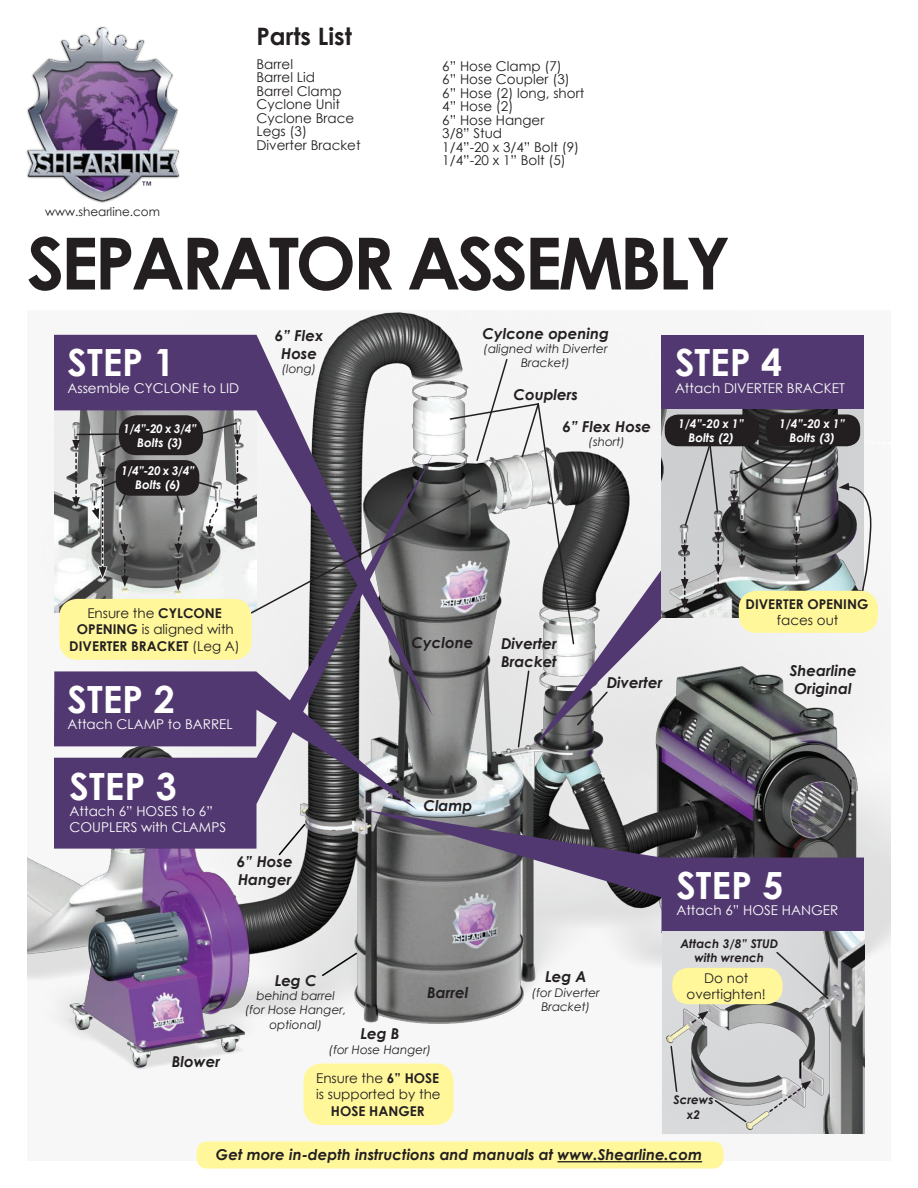
<style>
.page{position:relative;width:918px;height:1188px;background:#fff}
.page>*{position:absolute;margin:0;border:0;box-sizing:border-box;transform-origin:0 0}
.t1{font:700 72px "Century Gothic";letter-spacing:-.05em;color:#231f20}
.t2{font:700 37.5px "Century Gothic";color:#fff}
.t3{font:700 24px "Century Gothic";color:#231f20}
.t4{font:italic 700 15px/18px "Century Gothic";color:#231f20;text-align:center}
.t5{font:13.5px/13.5px "Century Gothic";color:#231f20}
.t6{font:13.5px/16.2px "Century Gothic";color:#fff}
.t7{font:700 13.5px/16.2px "Century Gothic";color:#231f20;text-align:center}
.t8{font:italic 12px/14.4px "Century Gothic";color:#231f20;text-align:center}
.t9{font:italic 700 12px/14.4px "Century Gothic";color:#fff;text-align:center}
.t10{font:italic 700 12px/14.4px "Century Gothic";color:#231f20;text-align:center}
.t11{font:12px "Century Gothic";color:#231f20}
.s1{font-weight:400}
.s2{font-weight:700}
</style>
<div class="page">
<img style="left:27px;top:312px;width:864px;height:849px">
<img style="left:26px;top:26px;width:154px;height:177px">
<svg style="left:54px;top:335px;width:379px;height:119px;background:#655675"></svg>
<svg style="left:366px;top:810px;width:498px;height:123px;background:#6c6377"></svg>
<div style="left:662px;top:335px;width:202px;height:188px;background:#523870"></div>
<svg style="left:54px;top:454px;width:379px;height:395px;background:#7f7987"></svg>
<img style="left:662px;top:409px;width:202px;height:209px">
<svg style="left:54px;top:671px;width:363px;height:138px;background:#6c5a81"></svg>
<img style="left:662px;top:932px;width:202px;height:202px">
<svg style="left:775px;top:950px;width:55px;height:51px;background:#c4c4c6"></svg>
<hr style="left:77px;top:433px;width:41px;height:2px;background:#231f20">
<svg style="left:101px;top:443px;width:25px;height:13px"></svg>
<svg style="left:174px;top:525px;width:9px;height:29px"></svg>
<svg style="left:174px;top:561px;width:8px;height:30px"></svg>
<svg style="left:277px;top:822px;width:30px;height:35px"></svg>
<svg style="left:320px;top:951px;width:39px;height:27px"></svg>
<svg style="left:175px;top:493px;width:9px;height:19px"></svg>
<div style="left:665px;top:415px;width:94px;height:31px;background:#231f20;border-radius:14px"></div>
<div style="left:766px;top:415px;width:94px;height:31px;background:#231f20;border-radius:14px"></div>
<svg style="left:72px;top:437px;width:8px;height:71px"></svg>
<svg style="left:92px;top:463px;width:37px;height:124px;background:#777"></svg>
<svg style="left:713px;top:1099px;width:35px;height:25px"></svg>
<svg style="left:670px;top:1045px;width:8px;height:48px"></svg>
<svg style="left:839px;top:482px;width:36px;height:112px"></svg>
<div style="left:303px;top:1064px;width:151px;height:61px;background:#fff79a;border-radius:18px"></div>
<svg style="left:190px;top:358px;width:472px;height:391px"></svg>
<svg style="left:768px;top:1081px;width:44px;height:32px"></svg>
<svg style="left:690px;top:1011px;width:19px;height:14px"></svg>
<div style="left:197px;top:1142px;width:527px;height:26px;background:#fff79a;border-radius:10px"></div>
<hr style="left:558px;top:1161px;width:144px;height:1px;background:#231f20">
<svg style="left:866px;top:433px;width:25px;height:11px"></svg>
<svg style="left:681px;top:446px;width:41px;height:163px;background:#b1b2b3"></svg>
<svg style="left:730px;top:442px;width:89px;height:135px;background:#6d6e6e"></svg>
<div style="left:59px;top:599px;width:193px;height:61px;background:#fff79a;border-radius:18px"></div>
<div style="left:739px;top:591px;width:139px;height:42px;background:#fff79a;border-radius:18px"></div>
<div style="left:672px;top:968px;width:111px;height:36px;background:#fff79a;border-radius:16px"></div>
<h3 class="t3" style="left:256px;top:18px;width:97px">Parts List</h3>
<p class="t11" style="left:45px;top:203px;width:116px">www.shearline.com</p>
<p class="t5" style="left:256px;top:57px;width:106px">Barrel<br>Barrel Lid<br>Barrel Clamp<br>Cyclone Unit<br>Cyclone Brace<br>Legs (3)<br>Diverter Bracket</p>
<p class="t5" style="left:442px;top:59px;width:144px">6” Hose Clamp (7)<br>6” Hose Coupler (3)<br>6” Hose (2) long, short<br>4” Hose (2)<br>6” Hose Hanger<br>3/8” Stud<br>1/4”-20 x 3/4” Bolt (9)<br>1/4”-20 x 1” Bolt (5)</p>
<h1 class="t1" style="left:27px;top:209px;width:705px">SEPARATOR ASSEMBLY</h1>
<h2 class="t2" style="left:68px;top:334px;width:109px">STEP 1</h2>
<p class="t6" style="left:68px;top:379px;width:173px">Assemble CYCLONE to LID</p>
<p class="t9" style="left:123px;top:420px;width:75px">1/4”-20 x 3/4”<br>Bolts (3)</p>
<p class="t9" style="left:121px;top:463px;width:75px">1/4”-20 x 3/4”<br>Bolts (6)</p>
<p class="t4" style="left:275px;top:326px;width:50px">6” Flex<br>Hose</p>
<p class="t8" style="left:282px;top:361px;width:36px">(long)</p>
<p class="t4" style="left:482px;top:323px;width:128px">Cylcone opening</p>
<p class="t8" style="left:484px;top:341px;width:126px">(aligned with Diverter<br>Bracket)</p>
<p class="t4" style="left:513px;top:385px;width:66px">Couplers</p>
<p class="t4" style="left:562px;top:417px;width:90px">6” Flex Hose</p>
<p class="t8" style="left:589px;top:435px;width:38px">(short)</p>
<h2 class="t2" style="left:675px;top:334px;width:109px">STEP 4</h2>
<p class="t6" style="left:675px;top:379px;width:171px">Attach DIVERTER BRACKET</p>
<p class="t9" style="left:678px;top:416px;width:67px">1/4”-20 x 1”<br>Bolts (2)</p>
<p class="t9" style="left:779px;top:416px;width:67px">1/4”-20 x 1”<br>Bolts (3)</p>
<p class="t7" style="left:69px;top:605px;width:172px"><span class="s1">Ensure the</span> CYLCONE<br>OPENING <span class="s1">is aligned with<br></span>DIVERTER BRACKET <span class="s1">(Leg A)</span></p>
<h2 class="t2" style="left:68px;top:671px;width:109px">STEP 2</h2>
<p class="t6" style="left:68px;top:716px;width:167px">Attach CLAMP to BARREL</p>
<h2 class="t2" style="left:70px;top:758px;width:109px">STEP 3</h2>
<p class="t6" style="left:70px;top:803px;width:158px">Attach 6” HOSES to 6”<br>COUPLERS with CLAMPS</p>
<p class="t4" style="left:237px;top:851px;width:57px;text-align:left">6” Hose<br>Hanger</p>
<p class="t4" style="left:411px;top:633px;width:63px">Cyclone</p>
<p class="t4" style="left:423px;top:796px;width:51px">Clamp</p>
<p class="t4" style="left:172px;top:1052px;width:50px">Blower</p>
<p class="t4" style="left:275px;top:970px;width:43px">Leg C</p>
<p class="t8" style="left:245px;top:988px;width:103px">behind barrel<br>(for Hose Hanger, optional)</p>
<p class="t4" style="left:427px;top:983px;width:43px">Barrel</p>
<p class="t4" style="left:361px;top:1024px;width:41px">Leg B</p>
<p class="t8" style="left:329px;top:1042px;width:104px">(for Hose Hanger)</p>
<p class="t4" style="left:501px;top:634px;width:57px;text-align:left">Diverter<br>Bracket</p>
<p class="t4" style="left:607px;top:673px;width:57px">Diverter</p>
<p class="t7" style="left:746px;top:595px;width:124px">DIVERTER OPENING</p>
<p class="t5" style="left:777px;top:613px;width:63px">faces out</p>
<p class="t4" style="left:790px;top:661px;width:68px">Shearline<br>Original</p>
<p class="t4" style="left:545px;top:967px;width:43px">Leg A</p>
<p class="t8" style="left:532px;top:985px;width:69px">(for Diverter<br>Bracket)</p>
<h2 class="t2" style="left:676px;top:857px;width:109px">STEP 5</h2>
<p class="t6" style="left:676px;top:902px;width:163px">Attach 6” HOSE HANGER</p>
<p class="t10" style="left:680px;top:936px;width:99px">Attach 3/8” STUD with wrench</p>
<p class="t5" style="left:687px;top:970px;width:81px;line-height:16.2px;text-align:center">Do not overtighten!</p>
<p class="t5" style="left:316px;top:1070px;width:126px;line-height:16.2px">Ensure the <span class="s2">6” HOSE </span>is supported by the</p>
<p class="t7" style="left:331px;top:1102px;width:95px">HOSE HANGER</p>
<p class="t4" style="left:216px;top:1145px;width:488px">Get more in-depth instructions and manuals at www.Shearline.com</p>
<p class="t10" style="left:673px;top:1092px;width:42px">Screws x2</p>
</div>
